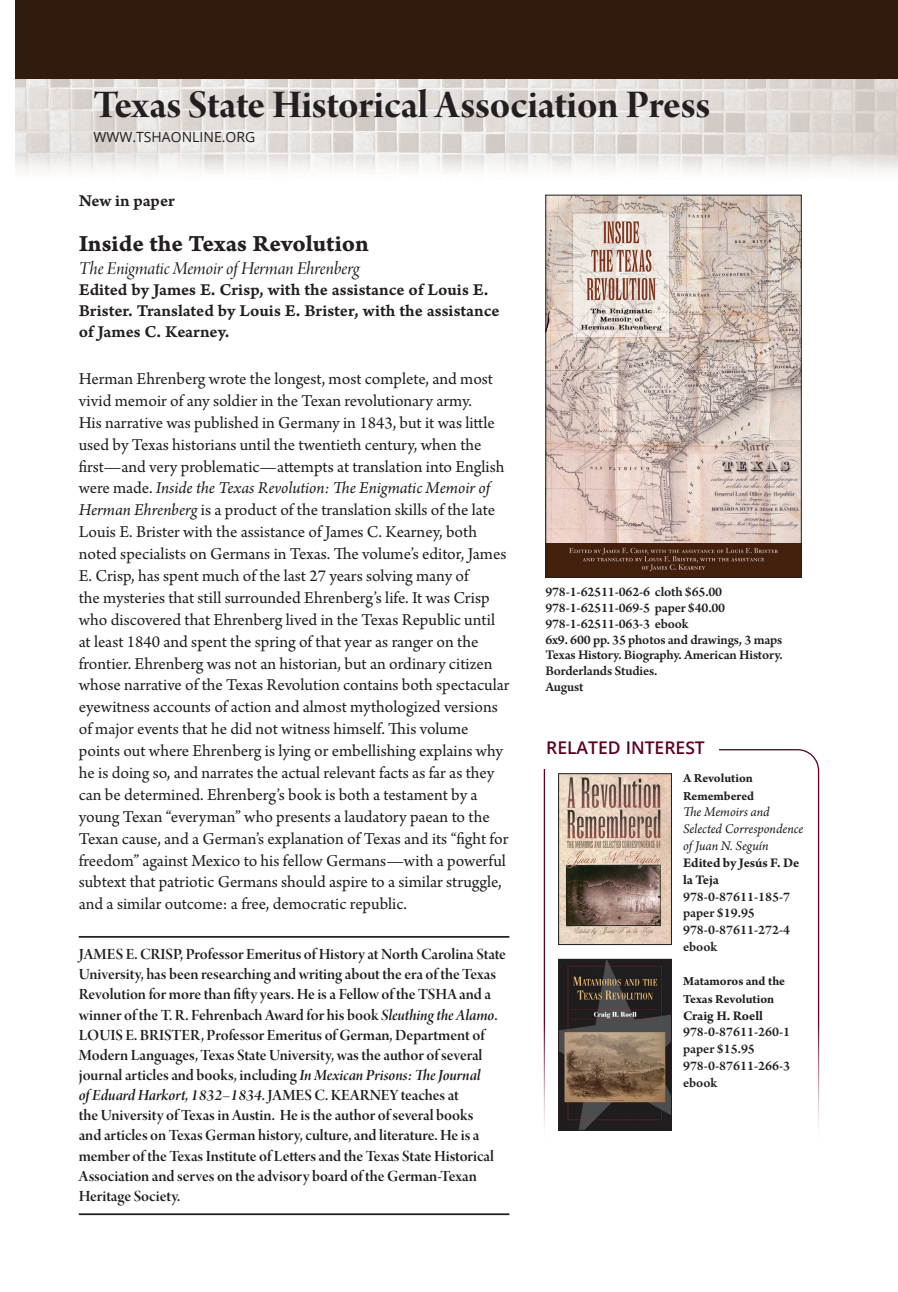
<style>
.page{position:relative;width:898px;height:1292px;background:#fff}
.page>*{position:absolute;margin:0;border:0;box-sizing:border-box;transform-origin:0 0}
.t1{font:42px "Arno Pro Bold Display";letter-spacing:-.005em;color:#231f20}
.t2{font:24.5px "Arno Pro Bold Caption";color:#231f20}
.t3{font:19.25px "Arno Pro Italic Display";letter-spacing:-.005em;color:#231f20}
.t4{font:17.5px/21.9px "Arno Pro";color:#231f20}
.t5{font:17.5px/21px "Arno Pro Smbd Caption";letter-spacing:-.005em;color:#231f20}
.t6{font:600 17.5px "Open Sans";color:#5c0024}
.t7{font:16.62px/20.1px "Arno Pro Smbd Display";letter-spacing:-.005em;color:#231f20}
.t8{font:16.62px "Arno Pro Smbd Italic Display";color:#231f20}
.t9{font:600 14px/15.8px "Arno Pro";letter-spacing:-.01em;color:#231f20}
.t10{font:italic 14px/16.8px "Arno Pro";letter-spacing:-.005em;color:#231f20}
.t11{font:700 14px/16.8px "Arno Pro";letter-spacing:-.005em;color:#231f20}
.t12{font:14px "Open Sans";color:#231f20}
.t13{font:700 13.12px/17.5px "Arno Pro";letter-spacing:-.005em;color:#231f20}
.s1{font-style:italic}
.s2{font-family:"Arno Pro Smbd Italic Display"}
.s3{font-family:"Arno Pro Smbd Display"}
</style>
<div class="page">
<img style="left:16px;top:79px;width:882px;height:93px">
<div style="left:16px;top:0;width:882px;height:79px;background:#301b0c"></div>
<img style="left:544px;top:749px;width:275px;height:382px">
<hr style="left:79px;top:936px;width:430px;height:1px;background:#231f20">
<hr style="left:79px;top:1213px;width:430px;height:2px;background:#231f20">
<img style="left:547px;top:197px;width:253px;height:379px">
<div style="left:545px;top:195px;width:257px;height:383px;border:1px solid #231f20"></div>
<div style="left:537px;top:721px;width:182px;height:47px;background:#fff"></div>
<img style="left:560px;top:775px;width:110px;height:168px">
<div style="left:558px;top:773px;width:114px;height:172px;border:1px solid #231f20"></div>
<img style="left:560px;top:960px;width:110px;height:168px">
<div style="left:558px;top:958px;width:114px;height:172px;border:1px solid #231f20"></div>
<h1 class="t1" style="left:94px;top:81px;width:618px">Texas State Historical Association Press</h1>
<p class="t12" style="left:94px;top:127px;width:163px">WWW.TSHAONLINE.ORG</p>
<p class="t5" style="left:79px;top:191px;width:98px">New in paper</p>
<h2 class="t2" style="left:79px;top:229px;width:292px">Inside the Texas Revolution</h2>
<p class="t3" style="left:79px;top:257px;width:282px">The Enigmatic Memoir of Herman Ehrenberg</p>
<p class="t5" style="left:79px;top:280px;width:422px">Edited by James E. Crisp, with the assistance of Louis E.<br>Brister. Translated by Louis E. Brister, with the assistance of James C. Kearney.</p>
<p class="t4" style="left:79px;top:369px;width:432px">Herman Ehrenberg wrote the longest, most complete, and most vivid memoir of any soldier in the Texan revolutionary army.<br>His narrative was published in Germany in 1843, but it was little used by Texas historians until the twentieth century, when the first—and very problematic—attempts at translation into English were made. <span class="s1">Inside the Texas Revolution: The Enigmatic Memoir of Herman Ehrenberg</span> is a product of the translation skills of the late Louis E. Brister with the assistance of James C. Kearney, both noted specialists on Germans in Texas. The volume’s editor, James E. Crisp, has spent much of the last 27 years solving many of<br>the mysteries that still surrounded Ehrenberg’s life. It was Crisp who discovered that Ehrenberg lived in the Texas Republic until at least 1840 and spent the spring of that year as ranger on the frontier. Ehrenberg was not an historian, but an ordinary citizen whose narrative of the Texas Revolution contains both spectacular eyewitness accounts of action and almost mythologized versions of major events that he did not witness himself. This volume points out where Ehrenberg is lying or embellishing explains why he is doing so, and narrates the actual relevant facts as far as they can be determined. Ehrenberg’s book is both a testament by a young Texan “everyman” who presents a laudatory paean to the Texan cause, and a German’s explanation of Texas and its “fight for freedom” against Mexico to his fellow Germans—with a powerful subtext that patriotic Germans should aspire to a similar struggle, and a similar outcome: a free, democratic republic.</p>
<p class="t7" style="left:79px;top:945px;width:429px">JAMES E. CRISP, Professor Emeritus of History at North Carolina State University, has been researching and writing about the era of the Texas Revolution for more than fifty years. He is a Fellow of the TSHA and a winner of the T. R. Fehrenbach Award for his book <span class="s2">Sleuthing the Alamo</span> .<br>LOUIS E. BRISTER, Professor Emeritus of German, Department of Modern Languages, Texas State University, was the author of several journal articles and books, including <span class="s2">In Mexican Prisons: The Journal</span></p>
<p class="t8" style="left:79px;top:1085px;width:382px">of Eduard Harkort, 1832–1834 <span class="s3">. JAMES C. KEARNEY teaches at</span></p>
<p class="t7" style="left:79px;top:1106px;width:417px">the University of Texas in Austin. He is the author of several books and articles on Texas German history, culture, and literature. He is a member of the Texas Institute of Letters and the Texas State Historical Association and serves on the advisory board of the German-Texan Heritage Society.</p>
<p class="t9" style="left:545px;top:585px;width:239px">978-1-62511-062-6 cloth $65.00<br>978-1-62511-069-5 paper $40.00<br>978-1-62511-063-3 ebook<br>6x9. 600 pp. 35 photos and drawings, 3 maps<br>Texas History. Biography. American History.<br>Borderlands Studies.<br>August</p>
<p class="t6" style="left:546px;top:735px;width:160px">RELATED INTEREST</p>
<p class="t13" style="left:683px;top:770px;width:73px">A Revolution<br>Remembered</p>
<p class="t10" style="left:683px;top:804px;width:122px">The Memoirs and<br>Selected Correspondence of Juan N. Seguín</p>
<p class="t11" style="left:683px;top:855px;width:118px">Edited by Jesús F. De la Teja</p>
<p class="t9" style="left:683px;top:888px;width:109px;line-height:16.8px">978-0-87611-185-7 paper $19.95<br>978-0-87611-272-4 ebook</p>
<p class="t13" style="left:683px;top:973px;width:104px">Matamoros and the<br>Texas Revolution</p>
<p class="t11" style="left:683px;top:1007px;width:81px">Craig H. Roell</p>
<p class="t9" style="left:683px;top:1024px;width:109px;line-height:16.8px">978-0-87611-260-1 paper $15.95<br>978-0-87611-266-3 ebook</p>
</div>
